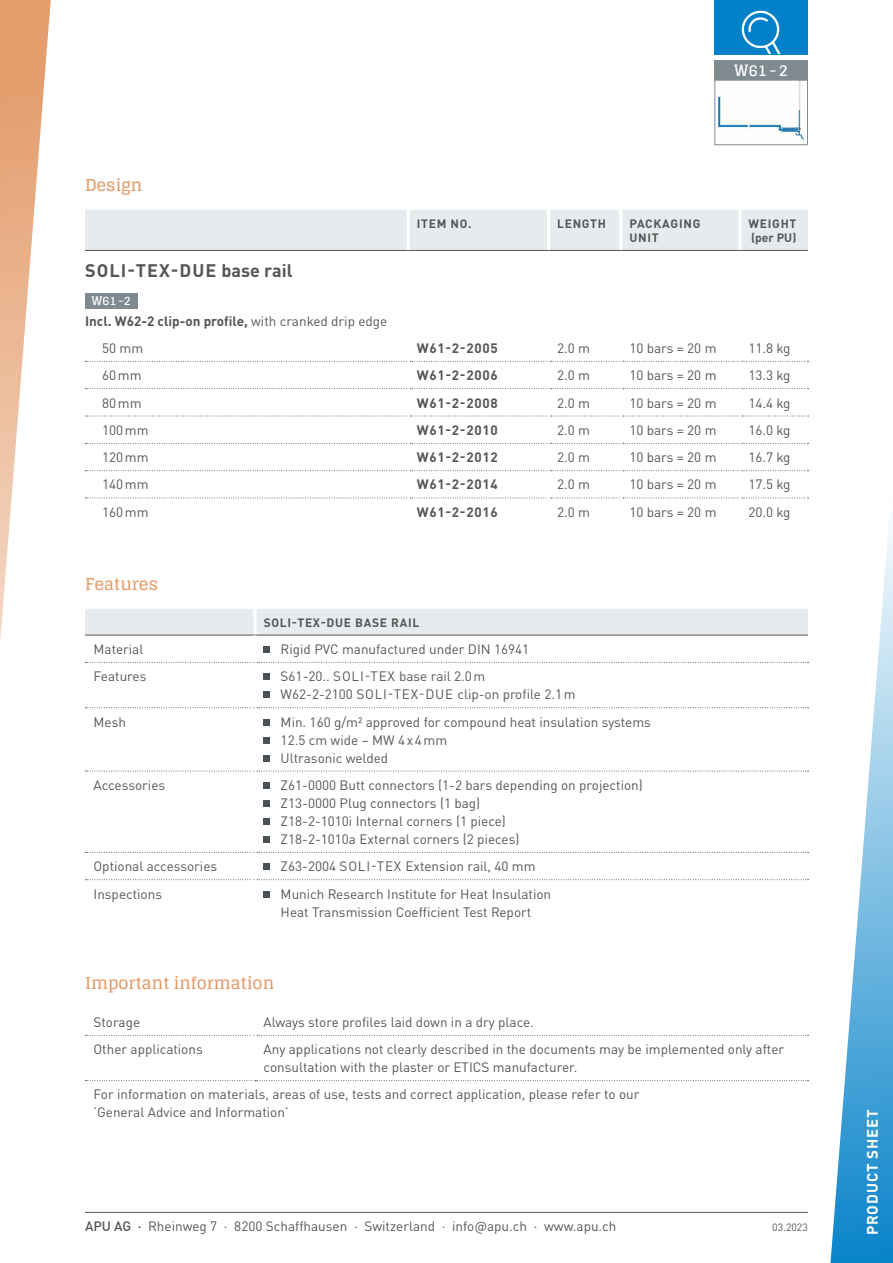
<style>
.page{position:relative;width:893px;height:1263px;background:#fff}
.page>*{position:absolute;margin:0;border:0;box-sizing:border-box;transform-origin:0 0}
.t1{font:700 18px "DIN Pro";letter-spacing:.06em;color:#565656}
.t2{font:700 16.5px "Glegoo";color:#e49d6c}
.t3{font:700 15.6px "Glegoo";color:#fff}
.t4{font:700 15px "DIN Pro";letter-spacing:.06em;color:#fff}
.t5{font:13.5px/18px "DIN Pro";color:#565656}
.t6{font:700 13.5px "DIN Pro";letter-spacing:.05em;color:#565656}
.t7{font:700 13.5px/27.3px "DIN Pro";color:#565656}
.t8{font:700 12px/14.4px "DIN Pro";letter-spacing:.06em;color:#565656}
.t9{font:700 12px "Glegoo";color:#fff}
.t10{font:10.5px "DIN Pro";color:#565656}
.s1{font-weight:400}
.s2{font-weight:500}
</style>
<div class="page">
<hr style="left:85px;top:1212px;width:723px;height:1px;background:#565656">
<svg style="left:830px;top:523px;width:63px;height:740px"></svg>
<svg style="left:0;top:0;width:51px;height:642px"></svg>
<div style="left:714px;top:0;width:94px;height:54px;background:#0080c8"></div>
<svg style="left:742px;top:11px;width:39px;height:43px"></svg>
<div style="left:714px;top:60px;width:94px;height:20px;background:#808b91"></div>
<img style="left:719px;top:82px;width:86px;height:60px">
<div style="left:714px;top:80px;width:94px;height:65px;border:1px solid #808b91"></div>
<div style="left:85px;top:210px;width:723px;height:40px;background:#e6ebee"></div>
<svg style="left:85px;top:361px;width:723px;height:1px"></svg>
<svg style="left:85px;top:388px;width:723px;height:1px"></svg>
<svg style="left:85px;top:416px;width:723px;height:1px"></svg>
<svg style="left:85px;top:443px;width:723px;height:1px"></svg>
<svg style="left:85px;top:470px;width:723px;height:1px"></svg>
<svg style="left:85px;top:498px;width:723px;height:1px"></svg>
<hr style="left:407px;top:210px;width:3px;height:40px;background:#fff">
<hr style="left:547px;top:210px;width:3px;height:40px;background:#fff">
<hr style="left:619px;top:210px;width:3px;height:40px;background:#fff">
<hr style="left:738px;top:210px;width:3px;height:40px;background:#fff">
<hr style="left:547px;top:361px;width:3px;height:28px;background:#fff">
<hr style="left:619px;top:361px;width:3px;height:28px;background:#fff">
<hr style="left:738px;top:361px;width:3px;height:28px;background:#fff">
<hr style="left:547px;top:416px;width:3px;height:27px;background:#fff">
<hr style="left:619px;top:416px;width:3px;height:27px;background:#fff">
<hr style="left:738px;top:416px;width:3px;height:27px;background:#fff">
<hr style="left:547px;top:443px;width:3px;height:28px;background:#fff">
<hr style="left:619px;top:443px;width:3px;height:28px;background:#fff">
<hr style="left:738px;top:443px;width:3px;height:28px;background:#fff">
<hr style="left:547px;top:498px;width:3px;height:40px;background:#fff">
<hr style="left:619px;top:498px;width:3px;height:40px;background:#fff">
<hr style="left:738px;top:498px;width:3px;height:40px;background:#fff">
<hr style="left:407px;top:361px;width:3px;height:28px;background:#fff">
<hr style="left:407px;top:416px;width:3px;height:27px;background:#fff">
<hr style="left:407px;top:443px;width:3px;height:28px;background:#fff">
<hr style="left:407px;top:498px;width:3px;height:40px;background:#fff">
<hr style="left:85px;top:250px;width:323px;height:1px;background:#565656">
<hr style="left:408px;top:250px;width:141px;height:1px;background:#565656">
<hr style="left:549px;top:250px;width:72px;height:1px;background:#565656">
<hr style="left:621px;top:250px;width:119px;height:1px;background:#565656">
<hr style="left:740px;top:250px;width:68px;height:1px;background:#565656">
<div style="left:85px;top:293px;width:52px;height:15px;background:#808b91"></div>
<div style="left:85px;top:609px;width:723px;height:26px;background:#e6ebee"></div>
<hr style="left:254px;top:609px;width:3px;height:26px;background:#fff">
<svg style="left:85px;top:662px;width:723px;height:1px"></svg>
<svg style="left:85px;top:707px;width:723px;height:1px"></svg>
<svg style="left:85px;top:771px;width:723px;height:1px"></svg>
<svg style="left:85px;top:852px;width:723px;height:1px"></svg>
<svg style="left:85px;top:879px;width:723px;height:1px"></svg>
<hr style="left:85px;top:635px;width:170px;height:1px;background:#565656">
<hr style="left:255px;top:635px;width:553px;height:1px;background:#565656">
<hr style="left:254px;top:635px;width:3px;height:27px;background:#fff">
<hr style="left:254px;top:662px;width:3px;height:46px;background:#fff">
<hr style="left:254px;top:771px;width:3px;height:81px;background:#fff">
<hr style="left:254px;top:852px;width:3px;height:28px;background:#fff">
<div style="left:264px;top:646px;width:6px;height:7px;background:#4b5255"></div>
<svg style="left:264px;top:674px;width:6px;height:6px"></svg>
<svg style="left:264px;top:692px;width:6px;height:6px"></svg>
<svg style="left:264px;top:719px;width:6px;height:6px"></svg>
<svg style="left:264px;top:737px;width:6px;height:6px"></svg>
<svg style="left:264px;top:755px;width:6px;height:6px"></svg>
<div style="left:264px;top:782px;width:6px;height:7px;background:#4b5255"></div>
<div style="left:264px;top:800px;width:6px;height:7px;background:#4b5255"></div>
<div style="left:264px;top:818px;width:6px;height:7px;background:#4b5255"></div>
<div style="left:264px;top:836px;width:6px;height:7px;background:#4b5255"></div>
<svg style="left:264px;top:864px;width:6px;height:6px"></svg>
<svg style="left:264px;top:891px;width:6px;height:6px"></svg>
<svg style="left:85px;top:1035px;width:723px;height:1px"></svg>
<hr style="left:254px;top:1035px;width:3px;height:45px;background:#fff">
<svg style="left:85px;top:1080px;width:723px;height:1px"></svg>
<p class="t3" style="left:734px;top:61px;width:55px">W61-2</p>
<p class="t2" style="left:85px;top:176px;width:59px">Design</p>
<h1 class="t1" style="left:85px;top:255px;width:209px">SOLI-TEX-DUE base rail</h1>
<p class="t9" style="left:91px;top:294px;width:41px">W61-2</p>
<p class="t7" style="left:102px;top:305px;width:287px;text-indent:-17px">Incl. W62-2 clip-on profile, <span class="s1">with cranked drip edge<br>50 mm</span></p>
<p class="t8" style="left:417px;top:215px;width:56px">ITEM NO.</p>
<p class="t8" style="left:557px;top:215px;width:50px">LENGTH</p>
<p class="t8" style="left:629px;top:215px;width:73px">PACKAGING<br>UNIT</p>
<p class="t8" style="left:748px;top:215px;width:50px">WEIGHT (per PU)</p>
<p class="t6" style="left:417px;top:337px;width:82px">W61-2-2005</p>
<p class="t5" style="left:557px;top:338px;width:34px">2.0 m</p>
<p class="t5" style="left:629px;top:338px;width:89px">10 bars = 20 m</p>
<p class="t5" style="left:748px;top:338px;width:44px">11.8 kg</p>
<p class="t5" style="left:102px;top:365px;width:41px">60mm</p>
<p class="t6" style="left:417px;top:364px;width:82px">W61-2-2006</p>
<p class="t5" style="left:557px;top:365px;width:34px">2.0 m</p>
<p class="t5" style="left:629px;top:365px;width:89px">10 bars = 20 m</p>
<p class="t5" style="left:748px;top:365px;width:44px">13.3 kg</p>
<p class="t5" style="left:102px;top:392px;width:41px">80mm</p>
<p class="t6" style="left:417px;top:391px;width:82px">W61-2-2008</p>
<p class="t5" style="left:557px;top:392px;width:34px">2.0 m</p>
<p class="t5" style="left:629px;top:392px;width:89px">10 bars = 20 m</p>
<p class="t5" style="left:748px;top:392px;width:44px">14.4 kg</p>
<p class="t5" style="left:102px;top:420px;width:48px">100mm</p>
<p class="t6" style="left:417px;top:419px;width:82px">W61-2-2010</p>
<p class="t5" style="left:557px;top:420px;width:34px">2.0 m</p>
<p class="t5" style="left:629px;top:420px;width:89px">10 bars = 20 m</p>
<p class="t5" style="left:748px;top:420px;width:44px">16.0 kg</p>
<p class="t5" style="left:102px;top:447px;width:48px">120mm</p>
<p class="t6" style="left:417px;top:446px;width:82px">W61-2-2012</p>
<p class="t5" style="left:557px;top:447px;width:34px">2.0 m</p>
<p class="t5" style="left:629px;top:447px;width:89px">10 bars = 20 m</p>
<p class="t5" style="left:748px;top:447px;width:44px">16.7 kg</p>
<p class="t5" style="left:102px;top:474px;width:48px">140mm</p>
<p class="t6" style="left:417px;top:473px;width:82px">W61-2-2014</p>
<p class="t5" style="left:557px;top:474px;width:34px">2.0 m</p>
<p class="t5" style="left:629px;top:474px;width:89px">10 bars = 20 m</p>
<p class="t5" style="left:748px;top:474px;width:44px">17.5 kg</p>
<p class="t5" style="left:102px;top:502px;width:48px">160mm</p>
<p class="t6" style="left:417px;top:501px;width:82px">W61-2-2016</p>
<p class="t5" style="left:557px;top:502px;width:34px">2.0 m</p>
<p class="t5" style="left:629px;top:502px;width:89px">10 bars = 20 m</p>
<p class="t5" style="left:748px;top:502px;width:44px">20.0 kg</p>
<p class="t2" style="left:85px;top:575px;width:75px">Features</p>
<p class="t8" style="left:264px;top:614px;width:157px">SOLI-TEX-DUE BASE RAIL</p>
<p class="t5" style="left:94px;top:639px;width:51px">Material</p>
<p class="t5" style="left:281px;top:639px;width:250px">Rigid PVC manufactured under DIN 16941</p>
<p class="t5" style="left:94px;top:666px;width:54px">Features</p>
<p class="t5" style="left:281px;top:666px;width:297px">S61-20.. SOLI-TEX base rail 2.0m<br>W62-2-2100 SOLI-TEX-DUE clip-on profile 2.1m</p>
<p class="t5" style="left:94px;top:711px;width:34px">Mesh</p>
<p class="t5" style="left:281px;top:711px;width:372px">Min. 160 g/m2 approved for compound heat insulation systems<br>12.5 cm wide – MW 4x4mm<br>Ultrasonic welded</p>
<p class="t5" style="left:94px;top:775px;width:73px">Accessories</p>
<p class="t5" style="left:281px;top:775px;width:364px">Z61-0000 Butt connectors (1-2 bars depending on projection)<br>Z13-0000 Plug connectors (1 bag)<br>Z18-2-1010i Internal corners (1 piece)<br>Z18-2-1010a External corners (2 pieces)</p>
<p class="t5" style="left:94px;top:856px;width:125px">Optional accessories</p>
<p class="t5" style="left:281px;top:856px;width:256px">Z63-2004 SOLI-TEX Extension rail, 40 mm</p>
<p class="t5" style="left:94px;top:883px;width:70px">Inspections</p>
<p class="t5" style="left:281px;top:883px;width:272px">Munich Research Institute for Heat Insulation<br>Heat Transmission Coefficient Test Report</p>
<p class="t2" style="left:85px;top:974px;width:191px">Important information</p>
<p class="t5" style="left:94px;top:1011px;width:48px">Storage</p>
<p class="t5" style="left:264px;top:1011px;width:272px">Always store profiles laid down in a dry place.</p>
<p class="t5" style="left:94px;top:1039px;width:111px">Other applications</p>
<p class="t5" style="left:264px;top:1039px;width:522px">Any applications not clearly described in the documents may be implemented only after consultation with the plaster or ETICS manufacturer.</p>
<p class="t5" style="left:94px;top:1084px;width:547px">For information on materials, areas of use, tests and correct application, please refer to our ’General Advice and Information’</p>
<p class="t5" style="left:85px;top:1215px;width:533px"><span class="s2">APU AG ·</span> Rheinweg 7 · 8200 Schaffhausen · Switzerland · info@apu.ch · www.apu.ch</p>
<p class="t10" style="left:772px;top:1219px;width:37px">03.2023</p>
<p class="t4" style="left:860px;top:1235px;width:128px;rotate:-90deg">PRODUCT SHEET</p>
</div>
